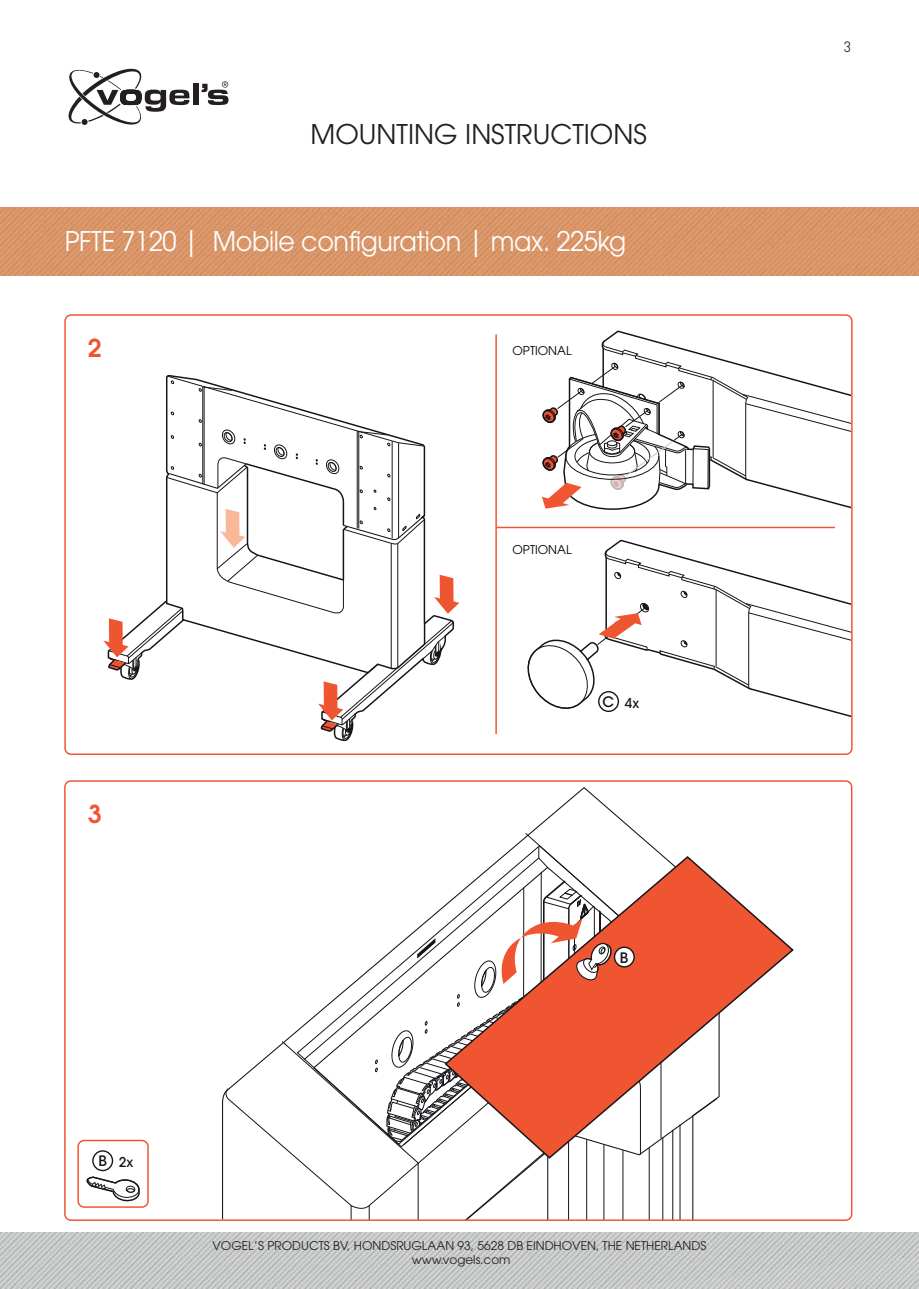
<style>
.page{position:relative;width:919px;height:1289px;background:#fff}
.page>*{position:absolute;margin:0;border:0;box-sizing:border-box;transform-origin:0 0}
.t1{font:27px "ITC Avant Garde Pro";letter-spacing:-.015em;color:#fff;scale:.94 1}
.t2{font:27px "ITC Avant Garde Pro";color:#231f20}
.t3{font:600 24.6px "Avant Garde";color:#f05531}
.t4{font:15px "Abel";color:#231f20}
.t5{font:14.4px "ITC Avant Garde MM 445 750";color:#171419}
.t6{font:13.5px "ITC Avant Garde MM 445 750";color:#171419;scale:.96 1}
.t7{font:12px/14.4px "ITC Avant Garde Pro";color:#231f20;text-align:center}
.t8{font:12px "Avant Garde";color:#000001}
.s1{font-size:14.4px}
</style>
<div class="page">
<img style="left:0;top:207px;width:918px;height:68px">
<svg style="left:68px;top:68px;width:122px;height:57px"></svg>
<div style="left:193px;top:84px;width:6px;height:21px;background:#231f20"></div>
<svg style="left:201px;top:81px;width:27px;height:24px"></svg>
<svg style="left:103px;top:375px;width:356px;height:367px"></svg>
<svg style="left:718px;top:883px;width:76px;height:215px"></svg>
<div style="left:77px;top:1139px;width:72px;height:68px;border:1px solid #f05531;border-radius:6px"></div>
<svg style="left:281px;top:832px;width:437px;height:386px"></svg>
<hr style="left:495px;top:334px;width:2px;height:400px;background:#f05531">
<svg style="left:527px;top:539px;width:323px;height:178px"></svg>
<hr style="left:496px;top:526px;width:338px;height:2px;background:#f05531">
<svg style="left:542px;top:330px;width:308px;height:180px"></svg>
<div style="left:598px;top:691px;width:21px;height:21px;border:1px solid #171419;border-radius:50%"></div>
<div style="left:92px;top:1150px;width:21px;height:21px;border:1px solid #171419;border-radius:50%"></div>
<svg style="left:614px;top:947px;width:20px;height:19px"></svg>
<div style="left:613px;top:946px;width:21px;height:21px;border:1px solid #171419;border-radius:50%"></div>
<svg style="left:86px;top:1177px;width:54px;height:24px"></svg>
<img style="left:0;top:1232px;width:918px;height:56px">
<h1 class="t2" style="left:310px;top:117px;width:338px">MOUNTING INSTRUCTIONS</h1>
<h1 class="t1" style="left:65px;top:225px;width:599px">PFTE 7120 | Mobile configuration | max. 225kg</h1>
<h2 class="t3" style="left:88px;top:331px;width:15px">2</h2>
<p class="t8" style="left:512px;top:343px;width:61px">OPTIONAL</p>
<h2 class="t3" style="left:88px;top:797px;width:15px">3</h2>
<p class="t6" style="left:98px;top:1153px;width:38px"><span class="s1">B</span> 2x</p>
<p class="t8" style="left:512px;top:542px;width:61px">OPTIONAL</p>
<p class="t6" style="left:602px;top:694px;width:40px"><span class="s1">C</span> 4x</p>
<p class="t5" style="left:620px;top:948px;width:10px">B</p>
<p class="t7" style="left:212px;top:1237px;width:495px">VOGEL’S PRODUCTS BV, HONDSRUGLAAN 93, 5628 DB EINDHOVEN, THE NETHERLANDS www.vogels.com</p>
<p class="t4" style="left:843px;top:37px;width:9px">3</p>
</div>
